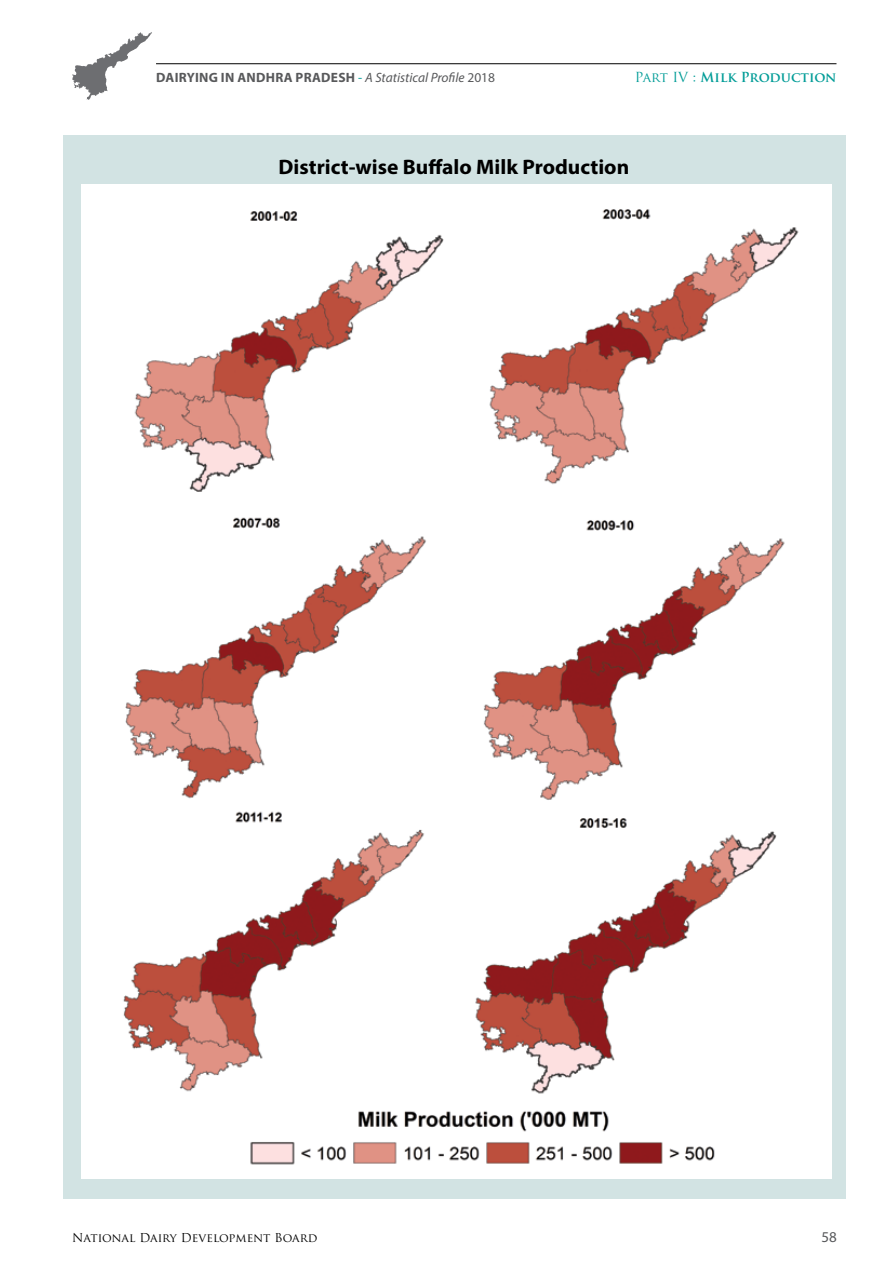
<style>
.page{position:relative;width:891px;height:1269px;background:#fff}
.page>*{position:absolute;margin:0;border:0;box-sizing:border-box;transform-origin:0 0}
.t1{font:700 21px "Myriad Pro";color:#000}
.t2{font:15px "Myriad Pro";color:#58595b}
.t3{font:700 13.5px "Myriad Pro";letter-spacing:.02em;color:#58595b}
.t4{font:700 13.5px "Trajan Pro";color:#009c97}
.t5{font:12px "Trajan Pro";color:#000}
.s1{font-weight:400;color:#009c97}
.s2{font-weight:400;font-style:italic}
.s3{font-weight:400}
</style>
<div class="page">
<hr style="left:156px;top:63px;width:681px;height:1px;background:#000">
<svg style="left:72px;top:32px;width:80px;height:68px"></svg>
<div style="left:63px;top:135px;width:783px;height:1063px;background:#d2e3e3"></div>
<div style="left:81px;top:185px;width:750px;height:994px;background:#fff"></div>
<img style="left:123px;top:209px;width:676px;height:956px">
<p class="t3" style="left:156px;top:69px;width:340px">Dairying in Andhra Pradesh <span class="s1">-</span> <span class="s2">A Statistical Profile</span> <span class="s3">2018</span></p>
<p class="t4" style="left:635px;top:69px;width:203px"><span class="s3">Part IV :</span> Milk Production</p>
<p class="t1" style="left:279px;top:153px;width:352px">District-wise Buffalo Milk Production</p>
<p class="t5" style="left:72px;top:1230px;width:247px">National Dairy Development Board</p>
<p class="t2" style="left:822px;top:1228px;width:17px">58</p>
</div>
